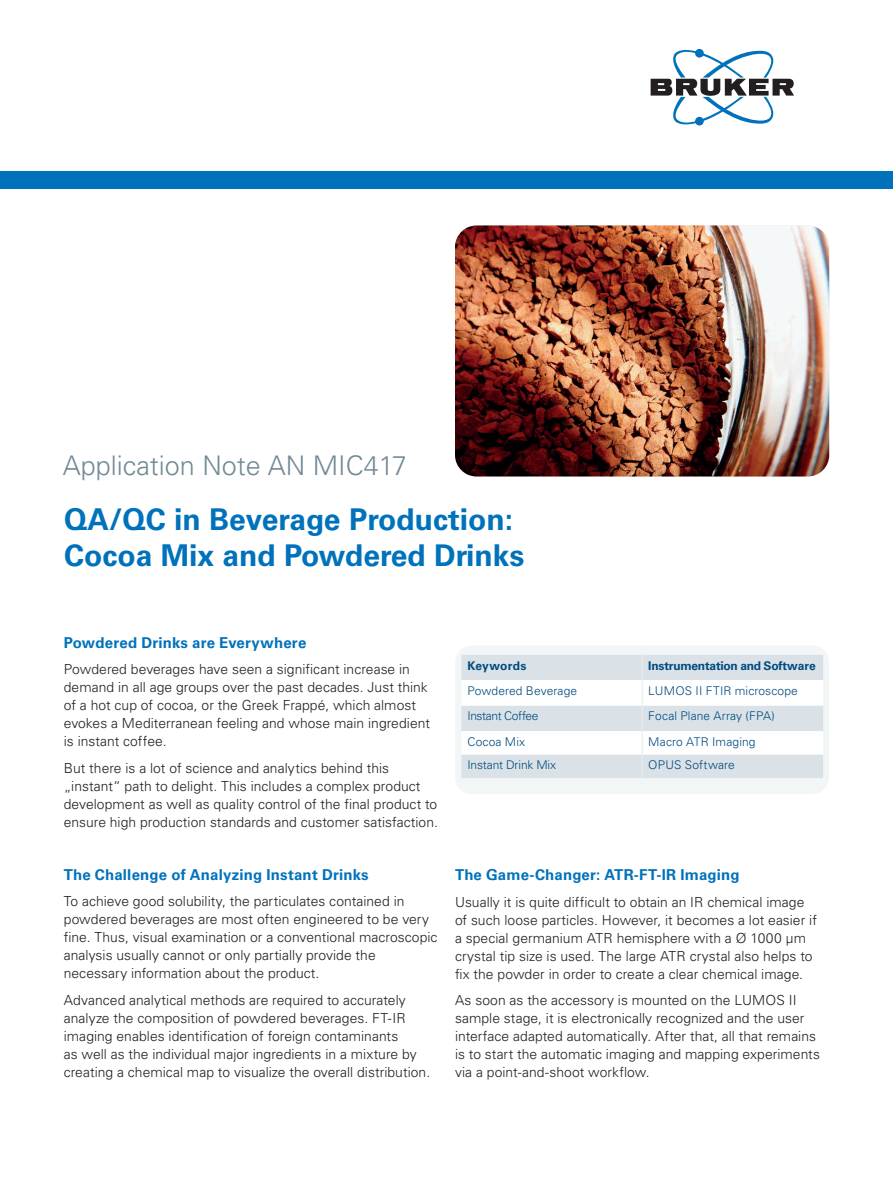
<style>
.page{position:relative;width:893px;height:1187px;background:#fff}
.page>*{position:absolute;margin:0;border:0;box-sizing:border-box;transform-origin:0 0}
.application_headline{font:700 30px/36px "Univers LT Std";color:#0072bc}
.application_subheadl{font:300 27px "Univers LT Std";color:#738a95}
.application_body{font:700 15px "Univers LT Std";letter-spacing:.01em;color:#0072bc}
.application_body-2{font:300 13.8px/18px "Univers LT Std";color:#231f20}
.brochure_legend{font:300 12px "Univers LT Std";letter-spacing:.01em;color:#004a7f}
.brochure_legend-2{font:700 12px "Univers LT Std";letter-spacing:-.015em;color:#004a7f}
.brochure_legend-3{font:300 12px "Univers LT Std";letter-spacing:-.01em;color:#004a7f}
.brochure_legend-4{font:300 12px "Univers LT Std";letter-spacing:-.03em;color:#004a7f}
.brochure_legend-5{font:700 12px "Univers LT Std";letter-spacing:.02em;color:#004a7f}
</style>
<div class="page">
<div style="left:0;top:171px;width:893px;height:17px;background:#0072bc"></div>
<svg style="left:651px;top:49px;width:143px;height:76px"></svg>
<img style="left:455px;top:225px;width:374px;height:251px">
<div style="left:455px;top:645px;width:374px;height:149px;background:#f3f6f7;border-radius:17px"></div>
<svg style="left:461px;top:655px;width:362px;height:123px"></svg>
<p class="application_subheadl" style="left:63px;top:449px;width:346px">Application Note AN MIC417</p>
<p class="application_headline" style="left:64px;top:501px;width:462px">QA/QC in Beverage Production:<br>Cocoa Mix and Powdered Drinks</p>
<p class="application_body" style="left:64px;top:633px;width:244px">Powdered Drinks are Everywhere</p>
<p class="application_body-2" style="left:64px;top:660px;width:368px">Powdered beverages have seen a significant increase in demand in all age groups over the past decades. Just think of a hot cup of cocoa, or the Greek Frappé, which almost evokes a Mediterranean feeling and whose main ingredient is instant coffee.</p>
<p class="application_body-2" style="left:64px;top:758px;width:376px">But there is a lot of science and analytics behind this „instant“ path to delight. This includes a complex product development as well as quality control of the final product to ensure high production standards and customer satisfaction.</p>
<p class="application_body" style="left:64px;top:865px;width:306px">The Challenge of Analyzing Instant Drinks</p>
<p class="application_body-2" style="left:64px;top:892px;width:375px">To achieve good solubility, the particulates contained in powdered beverages are most often engineered to be very fine. Thus, visual examination or a conventional macroscopic analysis usually cannot or only partially provide the necessary information about the product.</p>
<p class="application_body-2" style="left:64px;top:990px;width:368px">Advanced analytical methods are required to accurately analyze the composition of powdered beverages. FT-IR imaging enables identification of foreign contaminants<br>as well as the individual major ingredients in a mixture by creating a chemical map to visualize the overall distribution.</p>
<p class="brochure_legend-5" style="left:467px;top:658px;width:60px">Keywords</p>
<p class="brochure_legend-2" style="left:648px;top:658px;width:169px">Instrumentation and Software</p>
<p class="brochure_legend" style="left:467px;top:683px;width:111px">Powdered Beverage</p>
<p class="brochure_legend" style="left:648px;top:683px;width:151px">LUMOS II FTIR microscope</p>
<p class="brochure_legend-4" style="left:467px;top:708px;width:73px">Instant Coffee</p>
<p class="brochure_legend" style="left:648px;top:708px;width:128px">Focal Plane Array (FPA)</p>
<p class="brochure_legend" style="left:467px;top:734px;width:59px">Cocoa Mix</p>
<p class="brochure_legend" style="left:648px;top:734px;width:109px">Macro ATR Imaging</p>
<p class="brochure_legend-3" style="left:467px;top:757px;width:90px">Instant Drink Mix</p>
<p class="brochure_legend" style="left:648px;top:757px;width:88px">OPUS Software</p>
<p class="application_body" style="left:455px;top:865px;width:286px">The Game-Changer: ATR-FT-IR Imaging</p>
<p class="application_body-2" style="left:455px;top:892px;width:363px">Usually it is quite difficult to obtain an IR chemical image of such loose particles. However, it becomes a lot easier if a special germanium ATR hemisphere with a Ø 1000 µm crystal tip size is used. The large ATR crystal also helps to fix the powder in order to create a clear chemical image.</p>
<p class="application_body-2" style="left:455px;top:991px;width:366px">As soon as the accessory is mounted on the LUMOS II sample stage, it is electronically recognized and the user interface adapted automatically. After that, all that remains is to start the automatic imaging and mapping experiments via a point-and-shoot workflow.</p>
</div>
